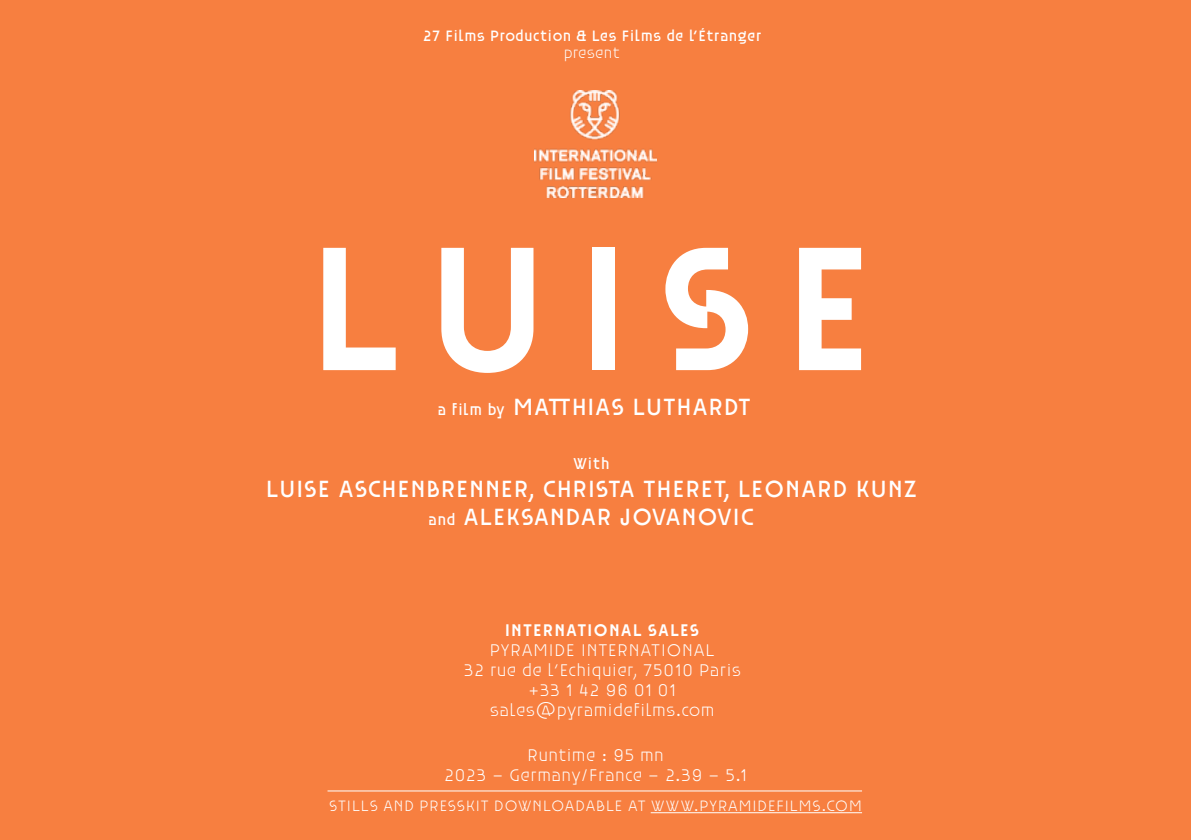
<style>
.page{position:relative;width:1191px;height:840px;background:#fff}
.page>*{position:absolute;margin:0;border:0;box-sizing:border-box;transform-origin:0 0}
.t1{font:188px "Grotesk 04 Gras";letter-spacing:.115em;color:#fff}
.t2{font:25px/28px "Grotesk 03";color:#fff;text-align:center}
.t3{font:18px/20px "Grotesk 02 Mince";letter-spacing:.01em;color:#fff;text-align:center}
.t4{font:18px "Grotesk 04 Gras";letter-spacing:.02em;color:#fff}
.t5{font:16.8px "Grotesk 03";color:#fff}
.t6{font:16px "Grotesk 02 Mince";letter-spacing:.02em;color:#fff}
.t7{font:16px "Grotesk 03";color:#fff}
.t8{font:16px "Grotesk 02 Mince";color:#fff}
.s1{font-size:16.8px}
</style>
<div class="page">
<div style="left:0;top:0;width:1191px;height:839px;background:#f77f40"></div>
<hr style="left:650px;top:811px;width:212px;height:1px;background:#fff">
<hr style="left:327px;top:790px;width:535px;height:1px;background:#fff">
<img style="left:534px;top:90px;width:122px;height:108px">
<p class="t7" style="left:422px;top:26px;width:341px">27 Films Production &amp; Les Films de l’Étranger</p>
<p class="t8" style="left:564px;top:43px;width:58px">present</p>
<h1 class="t1" style="left:304px;top:196px;width:575px">LUISE</h1>
<h2 class="t2" style="left:437px;top:392px;width:315px"><span class="s1">a film by</span> MATTHIAS LUTHARDT</h2>
<p class="t5" style="left:573px;top:452px;width:38px">With</p>
<h2 class="t2" style="left:265px;top:473px;width:653px">LUISE ASCHENBRENNER, CHRISTA THERET, LEONARD KUNZ <span class="s1">and</span> ALEKSANDAR JOVANOVIC</h2>
<p class="t4" style="left:505px;top:619px;width:196px">INTERNATIONAL SALES</p>
<p class="t3" style="left:463px;top:639px;width:279px">PYRAMIDE INTERNATIONAL<br>32 rue de l’Echiquier, 75010 Paris +33 1 42 96 01 01 sales@pyramidefilms.com</p>
<p class="t3" style="left:444px;top:744px;width:305px">Runtime : 95 mn<br>2023 – Germany/France – 2.39 – 5.1</p>
<p class="t6" style="left:329px;top:795px;width:534px">STILLS AND PRESSKIT DOWNLOADABLE AT WWW.PYRAMIDEFILMS.COM</p>
</div>
